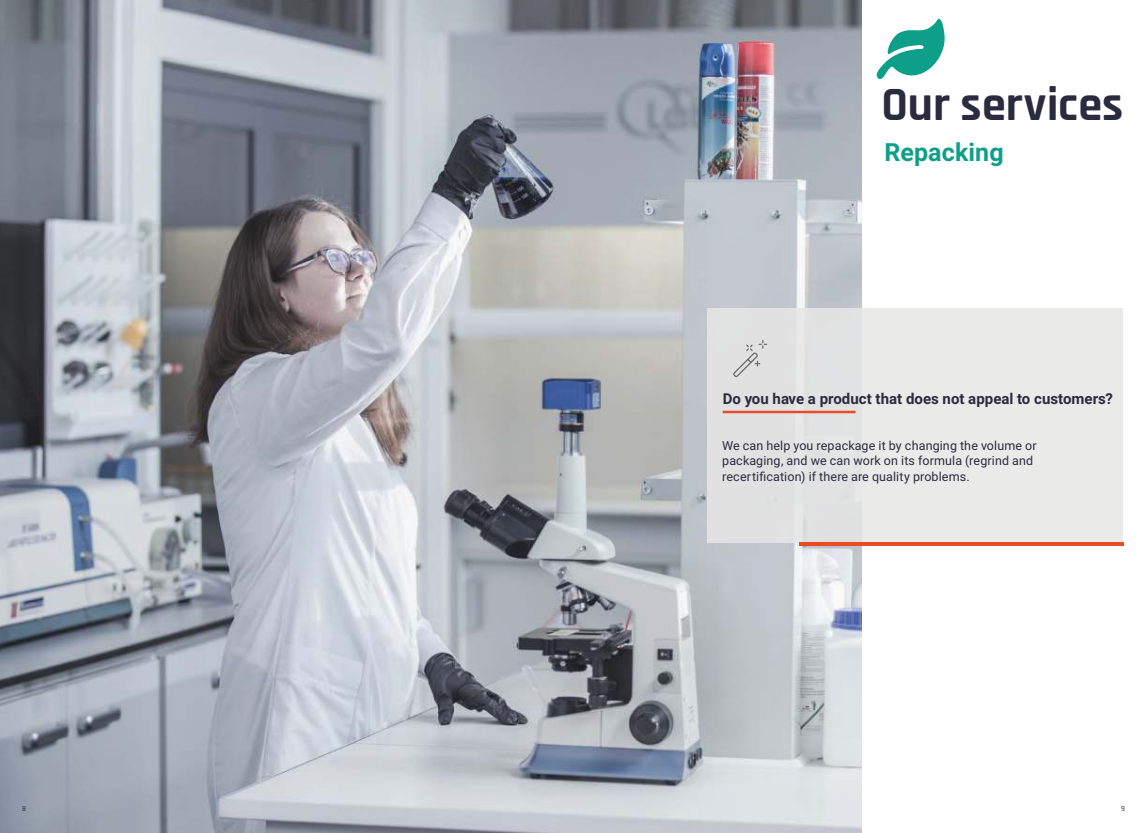
<style>
.page{position:relative;width:1148px;height:833px;background:#fff}
.page>*{position:absolute;margin:0;border:0;box-sizing:border-box;transform-origin:0 0}
.t1{font:700 48.25px "Rajdhani";letter-spacing:-.005em;color:#2b2b3f}
.t2{font:700 25px "Roboto";letter-spacing:.005em;color:#0d9f87}
.t3{font:700 15px "Roboto";color:#2b2b3f}
.t4{font:12.5px/15.6px "Roboto";letter-spacing:.01em;color:#2b2b3f}
.t5{font:500 7.5px "Rajdhani";color:#2b2a29}
</style>
<div class="page">
<img style="left:0;top:0;width:861px;height:832px">
<div style="left:707px;top:308px;width:416px;height:234px;background:#e7e7e6"></div>
<hr style="left:799px;top:542px;width:324px;height:3px;background:#e84b28">
<svg style="left:876px;top:19px;width:69px;height:61px"></svg>
<hr style="left:722px;top:411px;width:133px;height:2px;background:#e84b28">
<svg style="left:733px;top:340px;width:35px;height:38px"></svg>
<h1 class="t1" style="left:881px;top:75px;width:243px">Our services</h1>
<h2 class="t2" style="left:884px;top:142px;width:121px">Repacking</h2>
<p class="t3" style="left:722px;top:392px;width:392px">Do you have a product that does not appeal to customers?</p>
<p class="t4" style="left:722px;top:438px;width:316px">We can help you repackage it by changing the volume or packaging, and we can work on its formula (regrind and recertification) if there are quality problems.</p>
<p class="t5" style="left:22px;top:804px;width:5px">8</p>
<p class="t5" style="left:23px;top:804px;width:5px">8</p>
<p class="t5" style="left:1121px;top:804px;width:5px">9</p>
</div>
